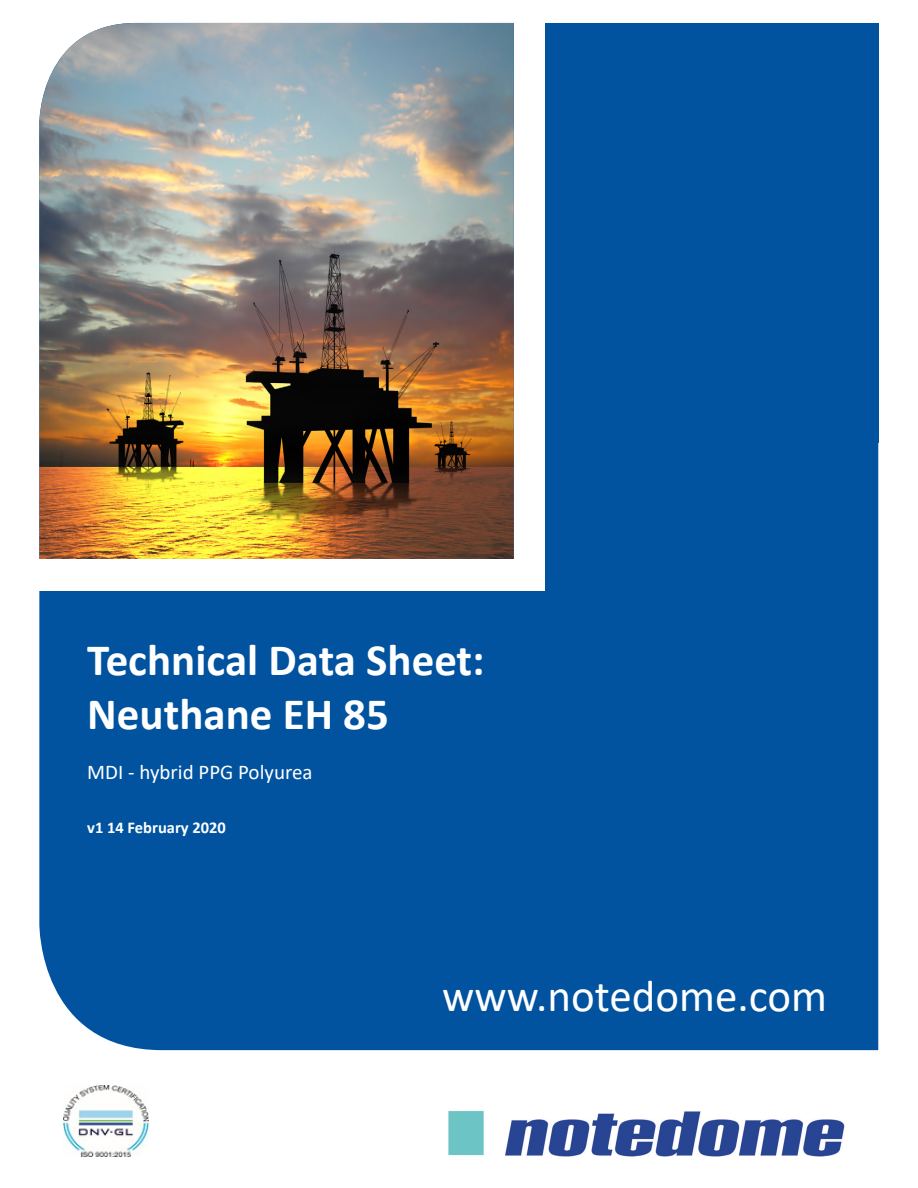
<style>
.page{position:relative;width:918px;height:1188px;background:#fff}
.page>*{position:absolute;margin:0;border:0;box-sizing:border-box;transform-origin:0 0}
.t1{font:700 45px "Calibri";color:#fff}
.t2{font:45px "Calibri";color:#fff}
.t3{font:21px "Calibri";color:#fff}
.t4{font:700 16.5px "Calibri";color:#fff}
</style>
<div class="page">
<div style="left:39px;top:442px;width:839px;height:608px;background:#0153a0"></div>
<img style="left:448px;top:1111px;width:396px;height:46px">
<div style="left:531px;top:23px;width:347px;height:419px;background:#0153a0"></div>
<div style="left:17px;top:0;width:528px;height:590px;background:#fff"></div>
<img style="left:39px;top:23px;width:475px;height:536px">
<img style="left:63px;top:1086px;width:85px;height:70px">
<p class="t1" style="left:87px;top:628px;width:399px">Technical Data Sheet:</p>
<p class="t1" style="left:87px;top:682px;width:303px">Neuthane EH 85</p>
<p class="t3" style="left:87px;top:757px;width:227px">MDI - hybrid PPG Polyurea</p>
<p class="t4" style="left:87px;top:816px;width:140px">v1 14 February 2020</p>
<p class="t2" style="left:442px;top:965px;width:387px">www.notedome.com</p>
</div>
